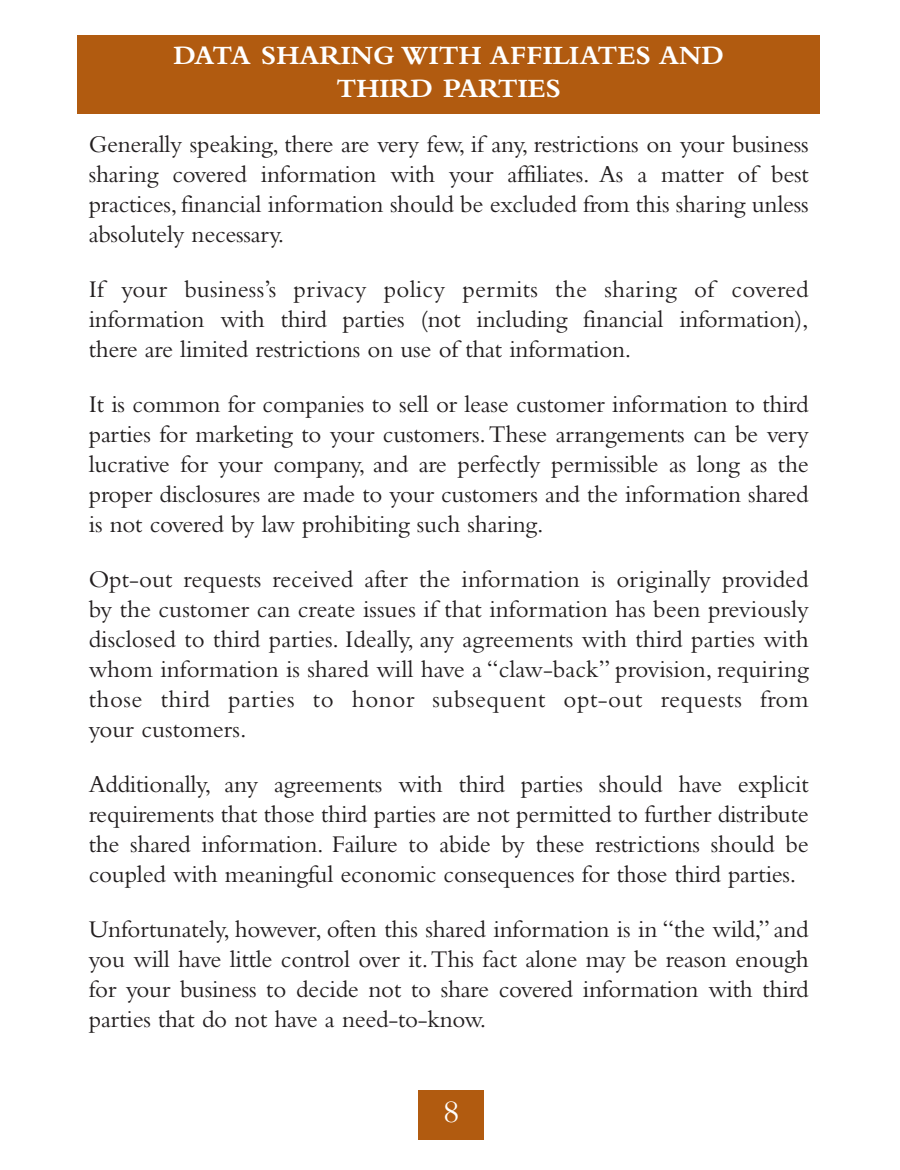
<style>
.page{position:relative;width:900px;height:1170px;background:#fff}
.page>*{position:absolute;margin:0;border:0;box-sizing:border-box;transform-origin:0 0}
.t1{font:32.5px "Bembo";color:#fff}
.t2{font:700 27.5px/32.5px "Bembo";color:#fff;text-align:center}
.t3{font:25px/30px "Bembo";letter-spacing:-.01em;color:#231f20;text-align:justify}
</style>
<div class="page">
<div style="left:78px;top:35px;width:742px;height:79px;background:#b15b10"></div>
<div style="left:418px;top:1090px;width:66px;height:50px;background:#b15b10"></div>
<p class="t2" style="left:173px;top:42px;width:552px">DATA SHARING WITH AFFILIATES AND<br>THIRD PARTIES</p>
<p class="t3" style="left:89px;top:131px;width:722px">Generally speaking, there are very few, if any, restrictions on your business sharing covered information with your affiliates. As a matter of best practices, financial information should be excluded from this sharing unless absolutely necessary.</p>
<p class="t3" style="left:89px;top:276px;width:722px">If your business’s privacy policy permits the sharing of covered information with third parties (not including financial information), there are limited restrictions on use of that information.</p>
<p class="t3" style="left:89px;top:391px;width:721px">It is common for companies to sell or lease customer information to third parties for marketing to your customers.These arrangements can be very lucrative for your company, and are perfectly permissible as long as the proper disclosures are made to your customers and the information shared is not covered by law prohibiting such sharing.</p>
<p class="t3" style="left:89px;top:566px;width:722px">Opt-out requests received after the information is originally provided by the customer can create issues if that information has been previously disclosed to third parties. Ideally, any agreements with third parties with whom information is shared will have a “claw-back” provision, requiring those third parties to honor subsequent opt-out requests from your customers.</p>
<p class="t3" style="left:89px;top:771px;width:722px">Additionally, any agreements with third parties should have explicit requirements that those third parties are not permitted to further distribute the shared information. Failure to abide by these restrictions should be coupled with meaningful economic consequences for those third parties.</p>
<p class="t3" style="left:89px;top:916px;width:721px">Unfortunately, however, often this shared information is in “the wild,” and you will have little control over it.This fact alone may be reason enough for your business to decide not to share covered information with third parties that do not have a need-to-know.</p>
<h1 class="t1" style="left:443px;top:1101px;width:17px">8</h1>
</div>
